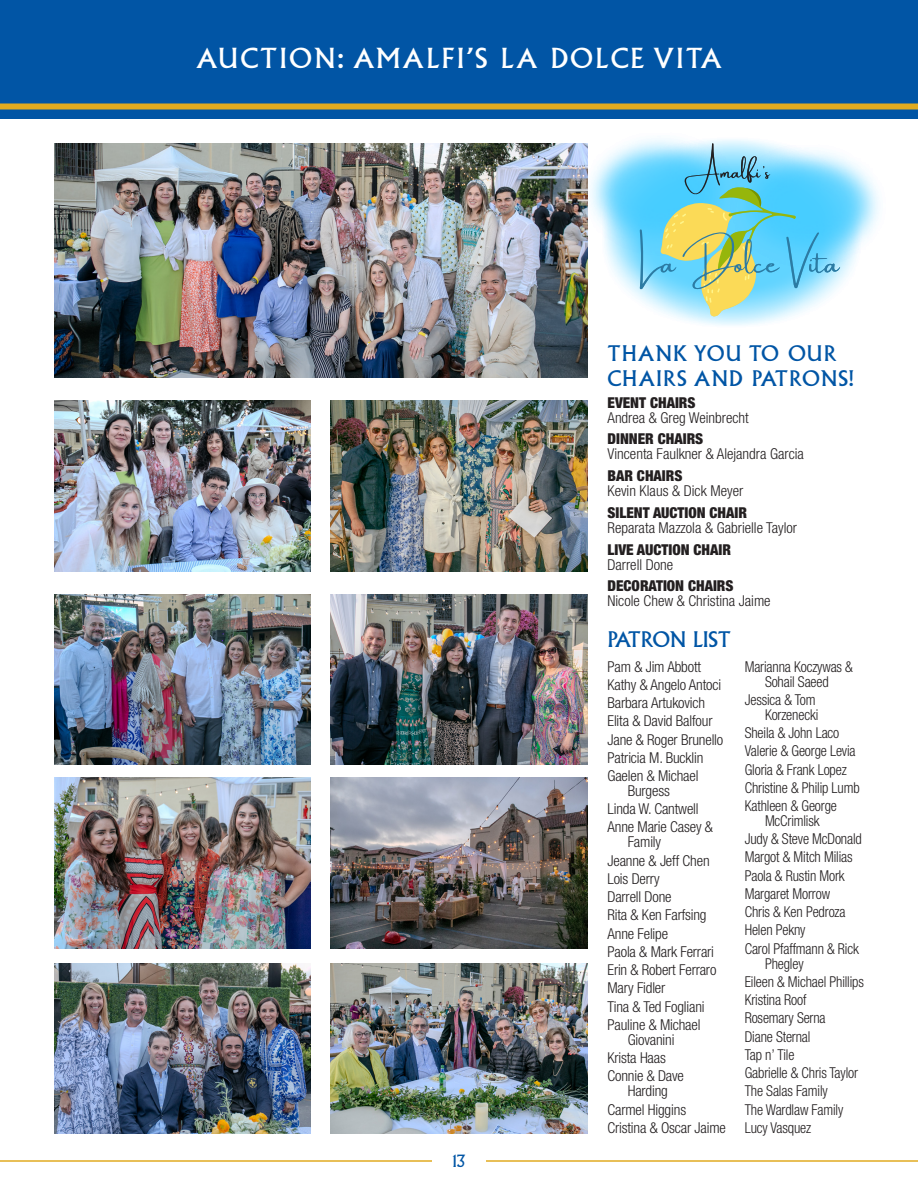
<style>
.page{position:relative;width:918px;height:1188px;background:#fff}
.page>*{position:absolute;margin:0;border:0;box-sizing:border-box;transform-origin:0 0}
.HF_Headline{font:27px "Albertus";letter-spacing:.08em;color:#fff}
.HF_Headline-2{font:21px/25.2px "Albertus";letter-spacing:.05em;color:#0155a5}
.HF_Headline-3{font:21px "Albertus";letter-spacing:-.01em;color:#0155a5}
.HF_Headline-4{font:16.5px "Albertus";color:#0155a5;scale:.95 1}
.names{font:300 condensed 15px/15px "Helvetica Neue LT Pro";letter-spacing:-.01em;color:#231f20;text-align:center}
.names-2{font:300 condensed 15px/15px "Helvetica Neue LT Pro";letter-spacing:-.01em;color:#231f20;text-align:center;scale:.95 1}
.HF_Paragraph{font:300 condensed 15px/15px "Helvetica Neue LT Pro";color:#231f20}
.HF_Paragraph-2{font:300 condensed 15px "Helvetica Neue LT Pro";color:#231f20;scale:.95 1}
.HF_Paragraph-3{font:900 condensed 15px/15px "Helvetica Neue LT Pro";color:#231f20}
.s1{font-weight:900}
.s2{font-weight:300}
</style>
<div class="page">
<img style="left:587px;top:267px;width:258px;height:62px">
<img style="left:570px;top:139px;width:148px;height:128px">
<img style="left:718px;top:139px;width:161px;height:140px">
<svg style="left:640px;top:143px;width:200px;height:173px;background:#8cd3d6"></svg>
<div style="left:0;top:0;width:918px;height:119px;background:#0155a5"></div>
<div style="left:0;top:103px;width:918px;height:6px;background:#e1ab21"></div>
<hr style="left:0;top:1160px;width:432px;height:2px;background:#e1ab21">
<hr style="left:486px;top:1160px;width:432px;height:2px;background:#e1ab21">
<img style="left:54px;top:144px;width:533px;height:234px">
<img style="left:331px;top:401px;width:256px;height:171px">
<img style="left:331px;top:963px;width:256px;height:171px">
<img style="left:331px;top:594px;width:256px;height:171px">
<img style="left:54px;top:401px;width:256px;height:171px">
<img style="left:54px;top:963px;width:256px;height:171px">
<img style="left:54px;top:778px;width:256px;height:171px">
<img style="left:331px;top:778px;width:256px;height:171px">
<img style="left:54px;top:594px;width:256px;height:171px">
<p class="HF_Headline" style="left:196px;top:43px;width:527px">AUCTION: AMALFI’S LA DOLCE VITA</p>
<p class="HF_Headline-2" style="left:608px;top:341px;width:248px">THANK YOU TO OUR<br>CHAIRS AND PATRONS!</p>
<p class="HF_Paragraph" style="left:608px;top:395px;width:143px"><span class="s1">EVENT CHAIRS<br></span>Andrea &amp; Greg Weinbrecht</p>
<p class="HF_Paragraph" style="left:608px;top:432px;width:198px"><span class="s1">DINNER CHAIRS<br></span>Vincenta Faulkner &amp; Alejandra Garcia</p>
<p class="HF_Paragraph" style="left:608px;top:468px;width:137px"><span class="s1">BAR CHAIRS<br></span>Kevin Klaus &amp; Dick Meyer</p>
<p class="HF_Paragraph" style="left:608px;top:505px;width:191px"><span class="s1">SILENT AUCTION CHAIR<br></span>Reparata Mazzola &amp; Gabrielle Taylor</p>
<p class="HF_Paragraph-3" style="left:608px;top:542px;width:125px">LIVE AUCTION CHAIR<br><span class="s2">Darrell Done</span></p>
<p class="HF_Paragraph" style="left:608px;top:579px;width:165px"><span class="s1">DECORATION CHAIRS<br></span>Nicole Chew &amp; Christina Jaime</p>
<p class="HF_Headline-4" style="left:453px;top:1152px;width:15px">13</p>
<p class="HF_Headline-3" style="left:608px;top:627px;width:125px">PATRON LIST</p>
<p class="names" style="left:608px;top:659px;width:95px">Pam &amp; Jim Abbott</p>
<p class="names" style="left:608px;top:677px;width:115px">Kathy &amp; Angelo Antoci</p>
<p class="names" style="left:608px;top:695px;width:99px">Barbara Artukovich</p>
<p class="names" style="left:608px;top:713px;width:107px">Elita &amp; David Balfour</p>
<p class="names" style="left:608px;top:732px;width:117px">Jane &amp; Roger Brunello</p>
<p class="names" style="left:608px;top:750px;width:97px">Patricia M. Bucklin</p>
<p class="names" style="left:608px;top:768px;width:93px">Gaelen &amp; Michael<br>Burgess</p>
<p class="names" style="left:608px;top:801px;width:93px">Linda W. Cantwell</p>
<p class="names" style="left:628px;top:820px;width:87px;text-align:left;text-indent:-20px">Anne Marie Casey &amp;<br>Family</p>
<p class="names" style="left:608px;top:853px;width:104px">Jeanne &amp; Jeff Chen</p>
<p class="names" style="left:608px;top:871px;width:54px">Lois Derry</p>
<p class="names" style="left:608px;top:889px;width:66px">Darrell Done</p>
<p class="names" style="left:608px;top:908px;width:101px">Rita &amp; Ken Farfsing</p>
<p class="names" style="left:608px;top:926px;width:62px">Anne Felipe</p>
<p class="names" style="left:608px;top:944px;width:108px">Paola &amp; Mark Ferrari</p>
<p class="names" style="left:608px;top:962px;width:110px">Erin &amp; Robert Ferraro</p>
<p class="names" style="left:608px;top:980px;width:59px">Mary Fidler</p>
<p class="names" style="left:608px;top:999px;width:99px">Tina &amp; Ted Fogliani</p>
<p class="names" style="left:608px;top:1017px;width:95px">Pauline &amp; Michael<br>Giovanini</p>
<p class="names" style="left:608px;top:1050px;width:60px">Krista Haas</p>
<p class="names" style="left:608px;top:1068px;width:78px">Connie &amp; Dave<br>Harding</p>
<p class="names" style="left:608px;top:1102px;width:80px">Carmel Higgins</p>
<p class="names" style="left:608px;top:1120px;width:120px">Cristina &amp; Oscar Jaime</p>
<p class="names-2" style="left:745px;top:659px;width:115px">Marianna Koczywas &amp;<br>Sohail Saeed</p>
<p class="names-2" style="left:745px;top:692px;width:79px;text-align:right">Jessica &amp; Tom<br>Korzenecki</p>
<p class="names-2" style="left:745px;top:725px;width:101px">Sheila &amp; John Laco</p>
<p class="names-2" style="left:745px;top:743px;width:118px">Valerie &amp; George Levia</p>
<p class="names-2" style="left:745px;top:762px;width:109px">Gloria &amp; Frank Lopez</p>
<p class="names-2" style="left:745px;top:780px;width:122px">Christine &amp; Philip Lumb</p>
<p class="names-2" style="left:745px;top:798px;width:99px">Kathleen &amp; George<br>McCrimlisk</p>
<p class="names-2" style="left:745px;top:831px;width:125px">Judy &amp; Steve McDonald</p>
<p class="names-2" style="left:745px;top:850px;width:115px">Margot &amp; Mitch Milias</p>
<p class="names-2" style="left:745px;top:868px;width:107px">Paola &amp; Rustin Mork</p>
<p class="names-2" style="left:745px;top:886px;width:91px">Margaret Morrow</p>
<p class="names-2" style="left:745px;top:904px;width:108px">Chris &amp; Ken Pedroza</p>
<p class="names-2" style="left:745px;top:923px;width:66px">Helen Pekny</p>
<p class="names-2" style="left:765px;top:941px;width:100px;text-align:left;text-indent:-20px">Carol Pfaffmann &amp; Rick<br>Phegley</p>
<p class="names-2" style="left:745px;top:974px;width:127px">Eileen &amp; Michael Phillips</p>
<p class="names-2" style="left:745px;top:992px;width:67px">Kristina Roof</p>
<p class="names-2" style="left:745px;top:1010px;width:87px">Rosemary Serna</p>
<p class="HF_Paragraph-2" style="left:745px;top:1028px;width:71px">Diane Sternal</p>
<p class="HF_Paragraph-2" style="left:745px;top:1046px;width:54px">Tap n’ Tile</p>
<p class="HF_Paragraph-2" style="left:745px;top:1064px;width:121px">Gabrielle &amp; Chris Taylor</p>
<p class="HF_Paragraph-2" style="left:745px;top:1082px;width:89px">The Salas Family</p>
<p class="HF_Paragraph-2" style="left:745px;top:1101px;width:105px">The Wardlaw Family</p>
<p class="HF_Paragraph-2" style="left:745px;top:1119px;width:71px">Lucy Vasquez</p>
</div>
